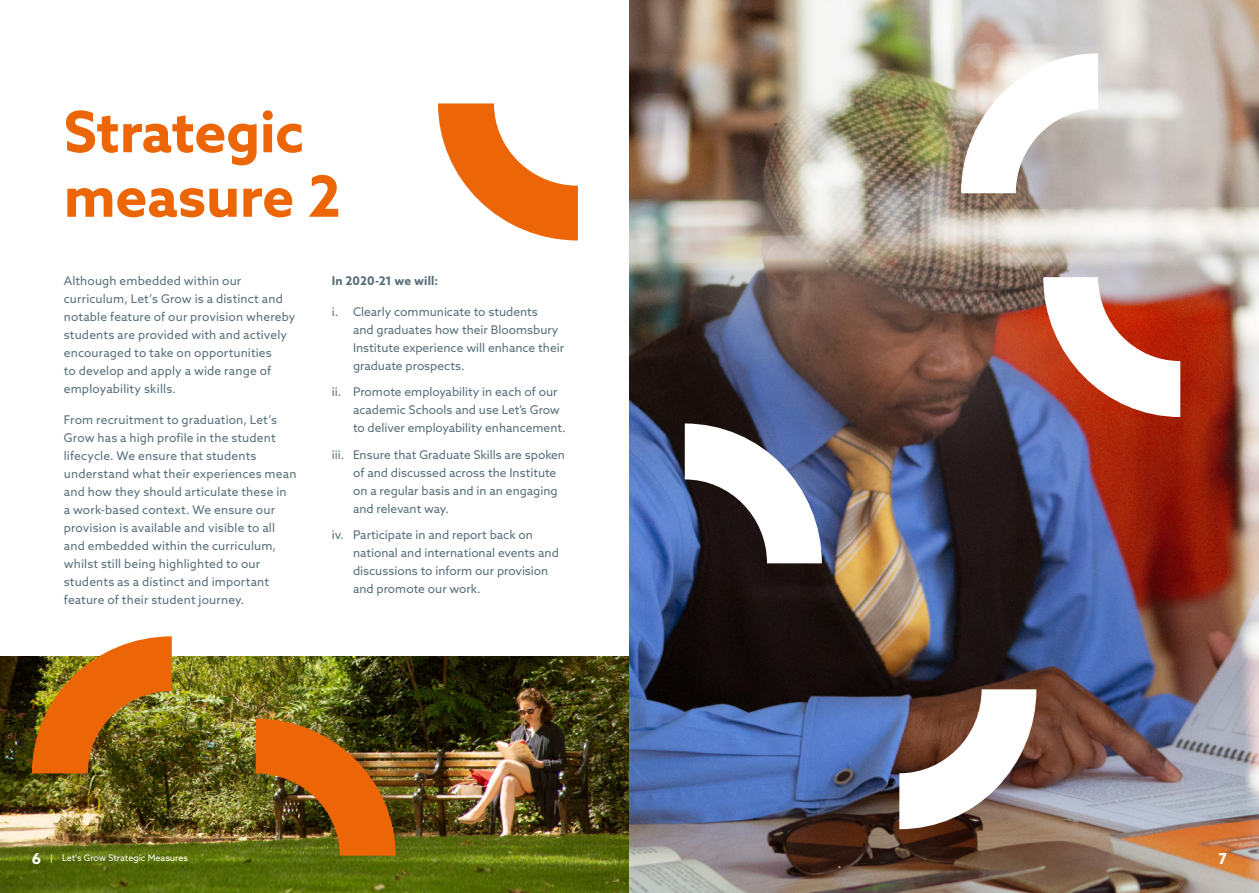
<style>
.page{position:relative;width:1259px;height:893px;background:#fff}
.page>*{position:absolute;margin:0;border:0;box-sizing:border-box;transform-origin:0 0}
.Section_Heading{font:700 57px/64.5px "Azo Sans";letter-spacing:-.005em;color:#ec6608}
.t1{font:700 15px "Azo Sans";color:#fff}
.Body{font:12px/18px "Azo Sans";letter-spacing:.015em;color:#576f79}
.Small_letter_list{font:12px/18px "Azo Sans";color:#576f79}
.Body-2{font:700 12px "Azo Sans";letter-spacing:.005em;color:#576f79}
.t2{font:9px "Azo Sans";color:#fff}
.s1{font-weight:700;font-size:15px}
</style>
<div class="page">
<img style="left:0;top:657px;width:629px;height:236px">
<img style="left:256px;top:719px;width:140px;height:137px">
<img style="left:32px;top:636px;width:140px;height:137px">
<svg style="left:438px;top:103px;width:140px;height:137px"></svg>
<img style="left:629px;top:0;width:630px;height:893px">
<svg style="left:685px;top:423px;width:137px;height:140px"></svg>
<svg style="left:899px;top:689px;width:137px;height:140px"></svg>
<svg style="left:1043px;top:277px;width:137px;height:140px"></svg>
<svg style="left:961px;top:53px;width:137px;height:140px"></svg>
<p class="Section_Heading" style="left:64px;top:99px;width:279px">Strategic measure 2</p>
<p class="Body" style="left:64px;top:271px;width:233px">Although embedded within our curriculum, Let’s Grow is a distinct and notable feature of our provision whereby students are provided with and actively encouraged to take on opportunities<br>to develop and apply a wide range of employability skills.</p>
<p class="Body" style="left:64px;top:410px;width:234px">From recruitment to graduation, Let’s Grow has a high profile in the student lifecycle. We ensure that students understand what their experiences mean and how they should articulate these in<br>a work-based context. We ensure our provision is available and visible to all and embedded within the curriculum, whilst still being highlighted to our students as a distinct and important feature of their student journey.</p>
<p class="Body-2" style="left:332px;top:273px;width:108px">In 2020-21 we will:</p>
<p class="Small_letter_list" style="left:353px;top:302px;width:213px;text-indent:-21px">i. Clearly communicate to students<br>and graduates how their Bloomsbury Institute experience will enhance their graduate prospects.</p>
<p class="Small_letter_list" style="left:353px;top:383px;width:214px;text-indent:-21px">ii. Promote employability in each of our academic Schools and use Let’s Grow to deliver employability enhancement.</p>
<p class="Small_letter_list" style="left:353px;top:445px;width:214px;text-indent:-21px">iii. Ensure that Graduate Skills are spoken of and discussed across the Institute on a regular basis and in an engaging and relevant way.</p>
<p class="Small_letter_list" style="left:353px;top:526px;width:207px;text-indent:-21px">iv. Participate in and report back on national and international events and discussions to inform our provision and promote our work.</p>
<p class="t2" style="left:32px;top:852px;width:157px"><span class="s1">6</span> | Let's Grow Strategic Measures</p>
<p class="t1" style="left:1218px;top:849px;width:10px">7</p>
</div>
